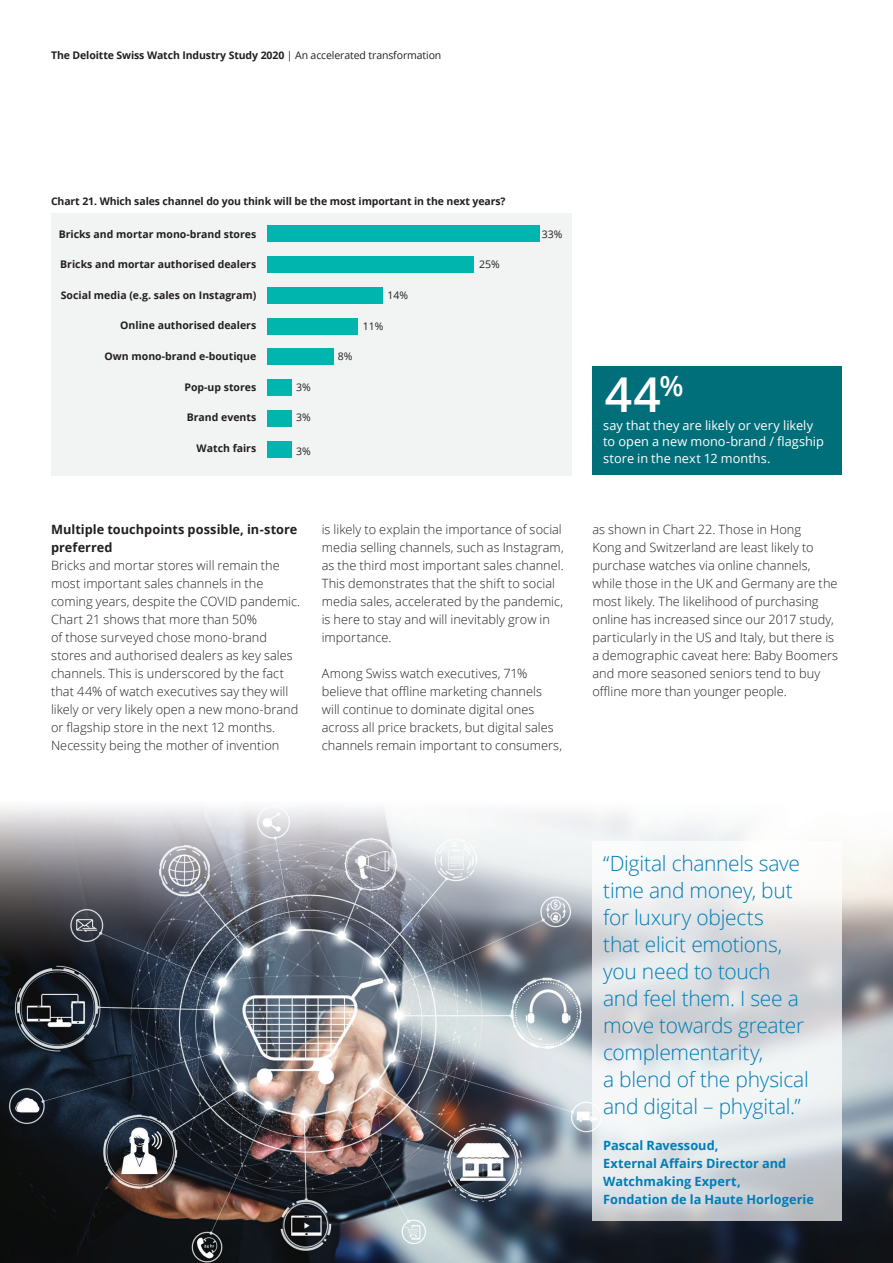
<style>
.page{position:relative;width:893px;height:1263px;background:#fff}
.page>*{position:absolute;margin:0;border:0;box-sizing:border-box;transform-origin:0 0}
.t1{font:600 48px "Open Sans";color:#fff}
.Quote_pullout_small{font:300 21px/27px "Open Sans";letter-spacing:-.015em;color:#007db5}
.Body_copy__8_5_12pt{font:300 12.75px/18px "Open Sans";letter-spacing:.005em;color:#231f20}
.Quote_name_company{font:700 12.75px/18px "Open Sans";color:#007db5}
.Body_copy__8_5_12pt-2{font:12.75px/16.5px "Open Sans";letter-spacing:.005em;color:#fff}
.Subhead_B__8_5_12pt{font:700 12.75px/18px "Open Sans";color:#231f20}
.t2{font:700 10.5px "Open Sans";color:#231f20}
.t3{font:10.5px "Open Sans";color:#231f20}
.s1{font-weight:400}
</style>
<div class="page">
<div style="left:51px;top:213px;width:520px;height:262px;background:#f2f4f3"></div>
<img style="left:0;top:807px;width:893px;height:456px">
<svg style="left:592px;top:841px;width:250px;height:379px"></svg>
<div style="left:267px;top:225px;width:273px;height:16px;background:#00b5ae"></div>
<div style="left:267px;top:256px;width:207px;height:16px;background:#00b5ae"></div>
<div style="left:267px;top:287px;width:116px;height:16px;background:#00b5ae"></div>
<div style="left:267px;top:318px;width:91px;height:16px;background:#00b5ae"></div>
<div style="left:267px;top:349px;width:66px;height:16px;background:#00b5ae"></div>
<div style="left:267px;top:380px;width:25px;height:16px;background:#00b5ae"></div>
<div style="left:267px;top:411px;width:25px;height:16px;background:#00b5ae"></div>
<div style="left:267px;top:442px;width:25px;height:16px;background:#00b5ae"></div>
<div style="left:592px;top:366px;width:250px;height:109px;background:#006f7a"></div>
<p class="t2" style="left:51px;top:48px;width:392px">The Deloitte Swiss Watch Industry Study 2020 <span class="s1">| An accelerated transformation</span></p>
<p class="t2" style="left:51px;top:193px;width:456px">Chart 21. Which sales channel do you think will be the most important in the next years?</p>
<p class="t2" style="left:59px;top:226px;width:199px">Bricks and mortar mono-brand stores</p>
<p class="t2" style="left:60px;top:257px;width:198px">Bricks and mortar authorised dealers</p>
<p class="t2" style="left:61px;top:288px;width:197px">Social media (e.g. sales on Instagram)</p>
<p class="t2" style="left:120px;top:318px;width:138px">Online authorised dealers</p>
<p class="t2" style="left:105px;top:349px;width:153px">Own mono-brand e-boutique</p>
<p class="t2" style="left:184px;top:379px;width:73px">Pop-up stores</p>
<p class="t2" style="left:187px;top:410px;width:71px">Brand events</p>
<p class="t2" style="left:197px;top:440px;width:61px">Watch fairs</p>
<p class="t3" style="left:479px;top:257px;width:22px">25%</p>
<p class="t3" style="left:387px;top:288px;width:22px">14%</p>
<p class="t3" style="left:363px;top:319px;width:22px">11%</p>
<p class="t3" style="left:338px;top:349px;width:16px">8%</p>
<p class="t3" style="left:296px;top:380px;width:16px">3%</p>
<p class="t3" style="left:296px;top:410px;width:16px">3%</p>
<p class="t3" style="left:296px;top:444px;width:16px">3%</p>
<p class="t3" style="left:542px;top:227px;width:22px">33%</p>
<p class="Subhead_B__8_5_12pt" style="left:51px;top:520px;width:248px">Multiple touchpoints possible, in-store preferred</p>
<p class="Body_copy__8_5_12pt" style="left:51px;top:556px;width:251px">Bricks and mortar stores will remain the most important sales channels in the coming years, despite the COVID pandemic.<br>Chart 21 shows that more than 50%<br>of those surveyed chose mono-brand stores and authorised dealers as key sales channels. This is underscored by the fact that 44% of watch executives say they will likely or very likely open a new mono-brand or flagship store in the next 12 months.<br>Necessity being the mother of invention</p>
<p class="Body_copy__8_5_12pt" style="left:322px;top:520px;width:244px">is likely to explain the importance of social media selling channels, such as Instagram, as the third most important sales channel.<br>This demonstrates that the shift to social media sales, accelerated by the pandemic, is here to stay and will inevitably grow in importance.</p>
<p class="Body_copy__8_5_12pt" style="left:322px;top:664px;width:242px">Among Swiss watch executives, 71% believe that offline marketing channels will continue to dominate digital ones across all price brackets, but digital sales channels remain important to consumers,</p>
<p class="t1" style="left:605px;top:361px;width:80px">44<sup>%</sup></p>
<p class="Body_copy__8_5_12pt-2" style="left:603px;top:417px;width:222px">say that they are likely or very likely to open a new mono-brand / flagship store in the next 12 months.</p>
<p class="Body_copy__8_5_12pt" style="left:592px;top:520px;width:247px">as shown in Chart 22. Those in Hong<br>Kong and Switzerland are least likely to purchase watches via online channels, while those in the UK and Germany are the most likely. The likelihood of purchasing online has increased since our 2017 study, particularly in the US and Italy, but there is a demographic caveat here: Baby Boomers and more seasoned seniors tend to buy offline more than younger people.</p>
<p class="Quote_pullout_small" style="left:603px;top:849px;width:207px">“Digital channels save time and money, but for luxury objects<br>that elicit emotions, you need to touch and feel them. I see a move towards greater complementarity,<br>a blend of the physical and digital – phygital.”</p>
<p class="Quote_name_company" style="left:603px;top:1136px;width:117px">Pascal Ravessoud,</p>
<p class="Quote_name_company" style="left:603px;top:1154px;width:185px">External Affairs Director and<br>Watchmaking Expert,</p>
<p class="Quote_name_company" style="left:603px;top:1190px;width:212px">Fondation de la Haute Horlogerie</p>
</div>
